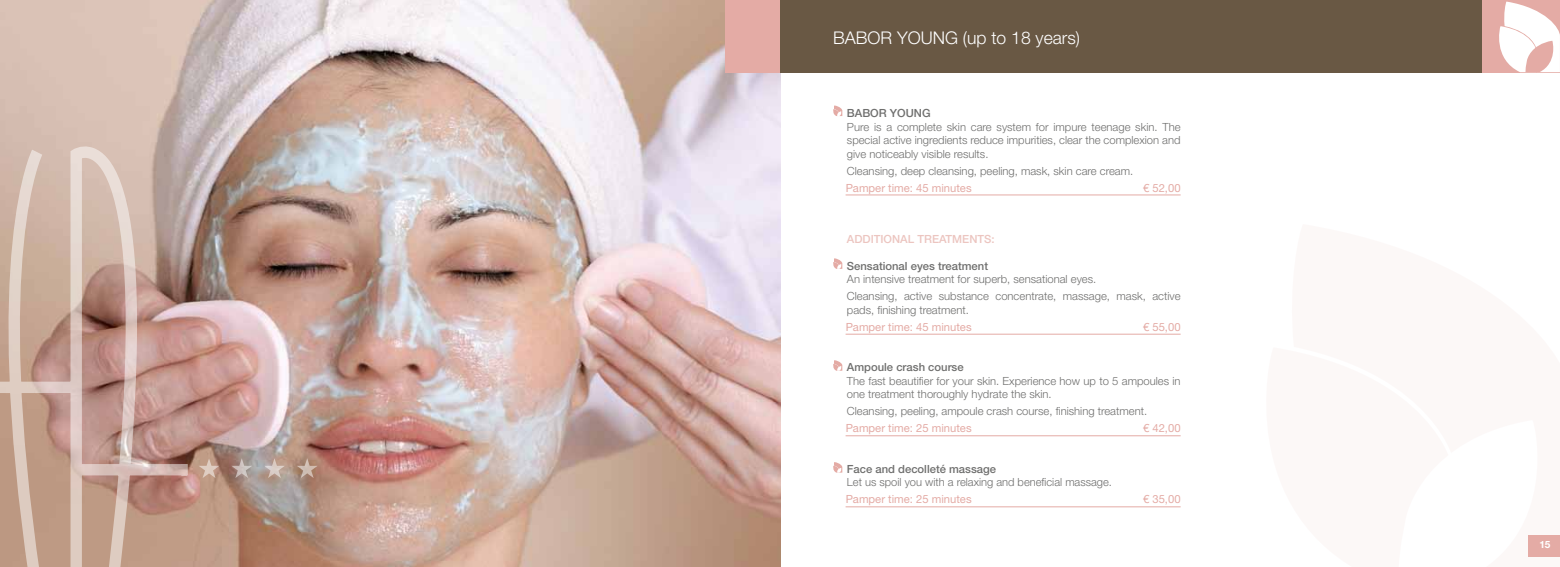
<style>
.page{position:relative;width:1560px;height:567px;background:#fff}
.page>*{position:absolute;margin:0;border:0;box-sizing:border-box;transform-origin:0 0}
.t1{font:300 17.5px "Helvetica Neue LT Std";color:#fff}
.t2{font:300 11.25px/13.5px "Helvetica Neue LT Std";color:#6f6f6e}
.t3{font:11.25px "Helvetica Neue LT Std";color:#e4aba5}
.t4{font:500 11.25px "Helvetica Neue LT Std";color:#6f6f6e}
.t5{font:500 11.25px "Helvetica Neue LT Std";color:#ecc5c0}
.t6{font:700 10px "Helvetica Neue LT Std";color:#fff}
</style>
<div class="page">
<div style="left:1527px;top:535px;width:32px;height:22px;background:#e4aba5"></div>
<img style="left:0;top:0;width:780px;height:567px">
<svg style="left:833px;top:105px;width:9px;height:11px"></svg>
<svg style="left:833px;top:258px;width:9px;height:11px"></svg>
<svg style="left:833px;top:360px;width:9px;height:11px"></svg>
<svg style="left:833px;top:462px;width:9px;height:11px"></svg>
<div style="left:780px;top:0;width:702px;height:72px;background:#695844"></div>
<div style="left:1482px;top:0;width:77px;height:72px;background:#e4aba5"></div>
<svg style="left:1499px;top:2px;width:60px;height:70px"></svg>
<div style="left:725px;top:0;width:55px;height:72px;background:#e4aba5"></div>
<svg style="left:297px;top:458px;width:20px;height:20px"></svg>
<svg style="left:0;top:145px;width:199px;height:422px;background:#c3a497"></svg>
<svg style="left:264px;top:458px;width:21px;height:20px"></svg>
<svg style="left:231px;top:458px;width:21px;height:20px"></svg>
<svg style="left:198px;top:458px;width:21px;height:20px"></svg>
<hr style="left:845px;top:195px;width:335px;height:1px;background:#e4aba5">
<hr style="left:845px;top:334px;width:335px;height:1px;background:#e4aba5">
<hr style="left:845px;top:436px;width:335px;height:1px;background:#e4aba5">
<hr style="left:845px;top:507px;width:335px;height:1px;background:#e4aba5">
<h1 class="t1" style="left:833px;top:27px;width:248px">BABOR YOUNG (up to 18 years)</h1>
<p class="t4" style="left:846px;top:106px;width:85px">BABOR YOUNG</p>
<p class="t2" style="left:846px;top:120px;width:335px;text-align:justify">Pure is a complete skin care system for impure teenage skin. The special active ingredients reduce impurities, clear the complexion and give noticeably visible results.</p>
<p class="t2" style="left:846px;top:164px;width:288px">Cleansing, deep cleansing, peeling, mask, skin care cream.</p>
<p class="t3" style="left:845px;top:181px;width:127px">Pamper time: 45 minutes</p>
<p class="t3" style="left:1142px;top:181px;width:39px">€ 52,00</p>
<p class="t5" style="left:846px;top:232px;width:149px">ADDITIONAL TREATMENTS:</p>
<p class="t4" style="left:846px;top:259px;width:143px">Sensational eyes treatment</p>
<p class="t2" style="left:846px;top:270px;width:335px;line-height:17px">An intensive treatment for superb, sensational eyes.<br>Cleansing, active substance concentrate, massage, mask, active</p>
<p class="t2" style="left:846px;top:303px;width:123px">pads, finishing treatment.</p>
<p class="t3" style="left:845px;top:320px;width:127px">Pamper time: 45 minutes</p>
<p class="t3" style="left:1142px;top:320px;width:39px">€ 55,00</p>
<p class="t4" style="left:846px;top:361px;width:118px">Ampoule crash course</p>
<p class="t2" style="left:846px;top:374px;width:335px">The fast beautifier for your skin. Experience how up to 5 ampoules in one treatment thoroughly hydrate the skin.</p>
<p class="t2" style="left:846px;top:404px;width:302px">Cleansing, peeling, ampoule crash course, finishing treatment.</p>
<p class="t3" style="left:845px;top:422px;width:127px">Pamper time: 25 minutes</p>
<p class="t3" style="left:1142px;top:422px;width:39px">€ 42,00</p>
<p class="t4" style="left:846px;top:462px;width:151px">Face and decolleté massage</p>
<p class="t2" style="left:846px;top:475px;width:266px">Let us spoil you with a relaxing and beneficial massage.</p>
<p class="t3" style="left:845px;top:493px;width:127px">Pamper time: 25 minutes</p>
<p class="t3" style="left:1142px;top:493px;width:39px">€ 35,00</p>
<p class="t6" style="left:1538px;top:539px;width:13px">15</p>
</div>
